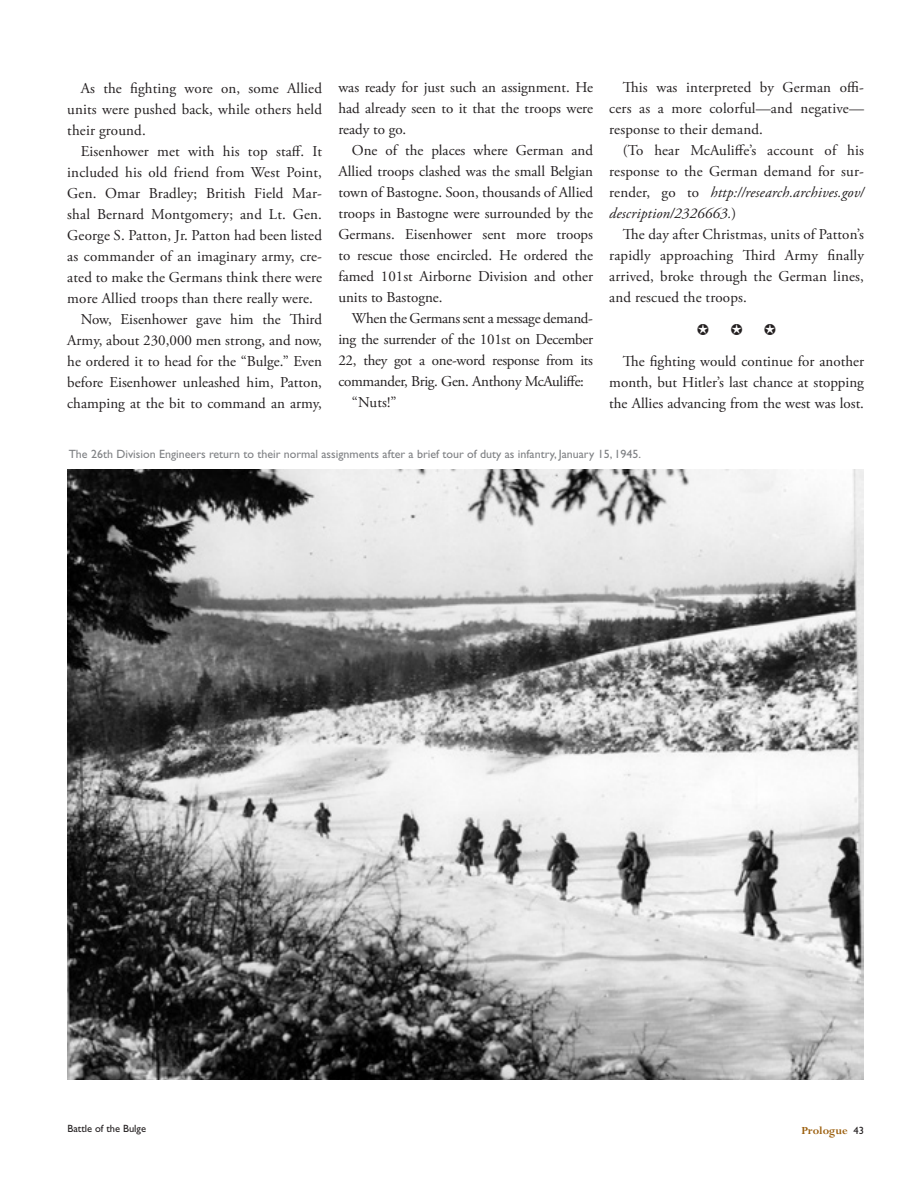
<style>
.page{position:relative;width:918px;height:1188px;background:#fff}
.page>*{position:absolute;margin:0;border:0;box-sizing:border-box;transform-origin:0 0}
.t1{font:15px/21px "Adobe Garamond Pro";color:#231f20;text-align:justify}
.t2{font:15px "Monotype Sorts";color:#231f20}
.Captions{font:12px "Gill Sans Std";color:#808285}
.t3{font:700 12px "Perpetua Std";color:#9c5f0d}
.t4{font:10.5px "Gill Sans Std";color:#231f20}
.s1{font-style:italic}
.s2{font-family:"Gill Sans Std";font-weight:400;font-size:10.5px;color:#231f20}
</style>
<div class="page">
<img style="left:68px;top:469px;width:796px;height:611px">
<p class="t1" style="left:609px;top:77px;width:256px;text-indent:14px">This was interpreted by German offi&shy;cers as a more colorful—and negative— response to their demand.</p>
<p class="t1" style="left:609px;top:140px;width:256px;text-indent:14px">(To hear McAuliffe’s account of his response to the German demand for sur&shy;render, go to <span class="s1">http://research.archives.gov/ description/2326663.</span>)</p>
<p class="t1" style="left:609px;top:224px;width:256px;text-indent:14px">The day after Christmas, units of Patton’s rapidly approaching Third Army finally arrived, broke through the German lines, and rescued the troops.</p>
<p class="t2" style="left:697px;top:323px;width:13px">J</p>
<p class="t2" style="left:731px;top:323px;width:13px">J</p>
<p class="t2" style="left:764px;top:323px;width:13px">J</p>
<p class="t1" style="left:609px;top:352px;width:256px;text-indent:14px">The fighting would continue for another month, but Hitler’s last chance at stopping the Allies advancing from the west was lost.</p>
<p class="Captions" style="left:69px;top:447px;width:574px">The 26th Division Engineers return to their normal assignments after a brief tour of duty as infantry, January 15, 1945.</p>
<p class="t1" style="left:338px;top:77px;width:256px">was ready for just such an assignment. He had already seen to it that the troops were ready to go.</p>
<p class="t1" style="left:338px;top:140px;width:256px;text-indent:14px">One of the places where German and Allied troops clashed was the small Belgian town of Bastogne. Soon, thousands of Allied troops in Bastogne were surrounded by the Germans. Eisenhower sent more troops to rescue those encircled. He ordered the famed 101st Airborne Division and other units to Bastogne.</p>
<p class="t1" style="left:338px;top:308px;width:256px;text-indent:14px">When the Germans sent a message demand&shy;ing the surrender of the 101st on December 22, they got a one-word response from its commander, Brig. Gen. Anthony McAuliffe:</p>
<p class="t1" style="left:352px;top:392px;width:46px">“Nuts!”</p>
<p class="t1" style="left:67px;top:79px;width:256px;text-indent:14px">As the fighting wore on, some Allied units were pushed back, while others held their ground.</p>
<p class="t1" style="left:67px;top:142px;width:256px;text-indent:14px">Eisenhower met with his top staff. It included his old friend from West Point, Gen. Omar Bradley; British Field Mar&shy;shal Bernard Montgomery; and Lt. Gen.<br>George S. Patton, Jr. Patton had been listed as commander of an imaginary army, cre&shy;ated to make the Germans think there were more Allied troops than there really were.</p>
<p class="t1" style="left:67px;top:310px;width:256px;text-indent:14px">Now, Eisenhower gave him the Third Army, about 230,000 men strong, and now, he ordered it to head for the “Bulge.” Even before Eisenhower unleashed him, Patton, champing at the bit to command an army,</p>
<p class="t4" style="left:68px;top:1122px;width:80px">Battle of the Bulge</p>
<p class="t3" style="left:801px;top:1124px;width:64px">Prologue <span class="s2">43</span></p>
</div>
